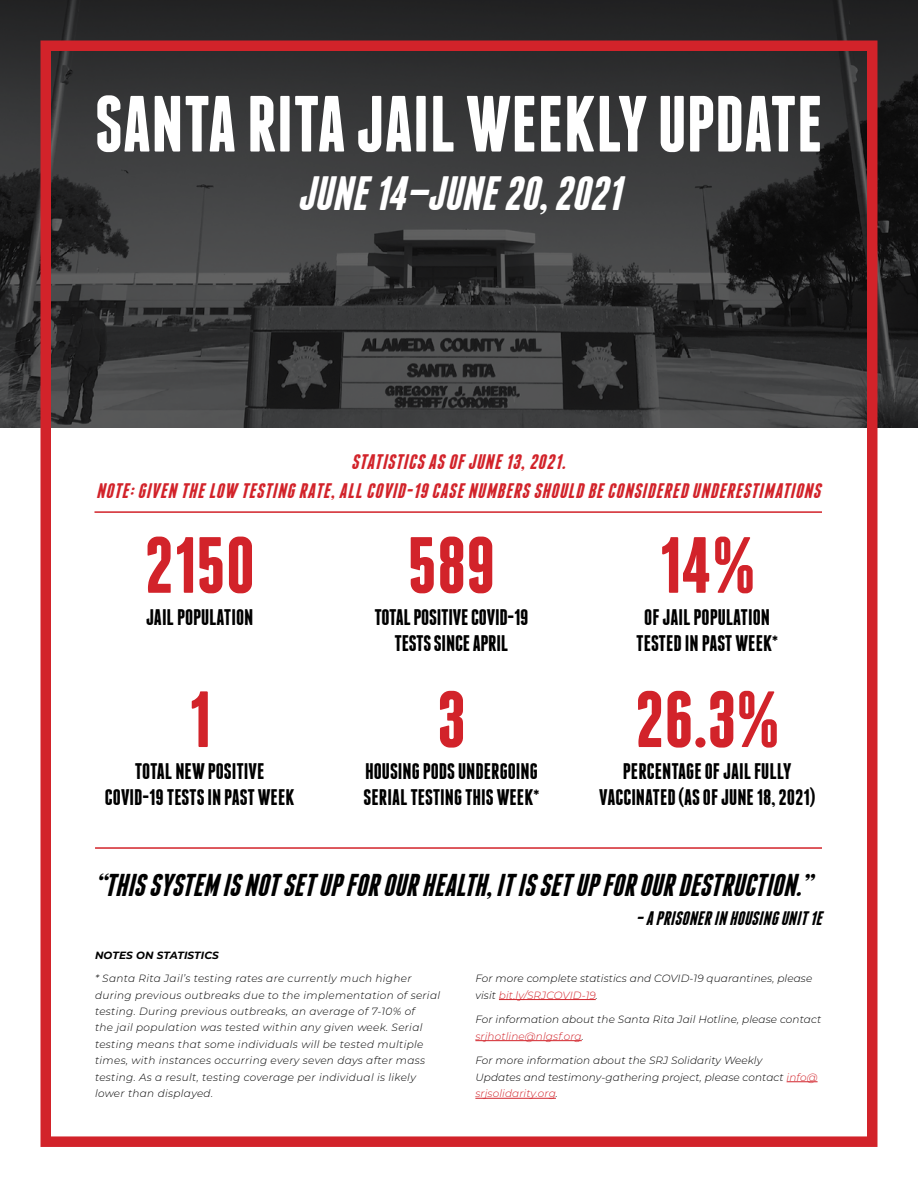
<style>
.page{position:relative;width:918px;height:1188px;background:#fff}
.page>*{position:absolute;margin:0;border:0;box-sizing:border-box;transform-origin:0 0}
.t1{font:700 79.5px "Franchise";color:#fff}
.t2{font:700 79.5px "Franchise";color:#d2232a}
.t3{font:italic 700 48px "Franchise";color:#fff}
.t4{font:italic 700 31.5px "Franchise";color:#000}
.t5{font:700 22.5px/25.5px "Franchise";color:#000;text-align:center}
.t6{font:italic 700 21px/28.5px "Franchise";color:#d2232a;text-align:center}
.t7{font:italic 700 19.5px "Franchise";color:#000}
.t8{font:italic 300 10.5px/16.5px "Montserrat";letter-spacing:.02em;color:#000}
.t9{font:italic 700 10.5px "Montserrat";letter-spacing:.01em;color:#000}
.s1{color:#d2232a}
</style>
<div class="page">
<svg style="left:0;top:0;width:918px;height:428px;background:#333435"></svg>
<div style="left:40px;top:40px;width:838px;height:1107px;border:10px solid #d2232a"></div>
<hr style="left:94px;top:511px;width:728px;height:2px;background:#d2232a">
<hr style="left:499px;top:999px;width:97px;height:1px;background:#d2232a">
<hr style="left:475px;top:1040px;width:107px;height:1px;background:#d2232a">
<hr style="left:787px;top:1082px;width:31px;height:1px;background:#d2232a">
<hr style="left:475px;top:1098px;width:81px;height:1px;background:#d2232a">
<hr style="left:95px;top:847px;width:727px;height:2px;background:#d2232a">
<h1 class="t1" style="left:95px;top:87px;width:730px">SANTA RITA JAIL WEEKLY UPDATE</h1>
<h2 class="t3" style="left:298px;top:171px;width:334px">JUNE14—JUNE20,2021</h2>
<h3 class="t6" style="left:96px;top:448px;width:730px">STATISTICS AS OF JUNE 13,2021.<br>NOTE:GIVEN THE LOW TESTING RATE,ALL COVID-19 CASE NUMBERS SHOULD BE CONSIDERED UNDERESTIMATIONS</h3>
<h1 class="t2" style="left:144px;top:528px;width:112px">2150</h1>
<h3 class="t5" style="left:146px;top:604px;width:109px">JAIL POPULATION</h3>
<h1 class="t2" style="left:189px;top:682px;width:24px">1</h1>
<h3 class="t5" style="left:105px;top:759px;width:191px">TOTAL NEW POSITIVE<br>COVID-19 TESTS IN PAST WEEK</h3>
<h1 class="t2" style="left:408px;top:528px;width:89px">589</h1>
<h3 class="t5" style="left:374px;top:604px;width:156px">TOTAL POSITIVE COVID-19<br>TESTS SINCE APRIL</h3>
<h1 class="t2" style="left:437px;top:682px;width:31px">3</h1>
<h3 class="t5" style="left:364px;top:759px;width:177px;text-align:left">HOUSING PODS UNDERGOING<br>SERIAL TESTING THIS WEEK*</h3>
<h1 class="t2" style="left:659px;top:528px;width:98px">14%</h1>
<h3 class="t5" style="left:636px;top:604px;width:143px">OF JAIL POPULATION<br>TESTED IN PAST WEEK*</h3>
<h1 class="t2" style="left:635px;top:682px;width:146px">26.3%</h1>
<h3 class="t5" style="left:599px;top:759px;width:218px">PERCENTAGE OF JAIL FULLY<br>VACCINATED (AS OF JUNE 18, 2021)</h3>
<h3 class="t4" style="left:95px;top:870px;width:724px">“THISSYSTEM ISNOTSETUPFOROURHEALTH,ITISSETUPFOROURDESTRUCTION.”</h3>
<h3 class="t7" style="left:636px;top:909px;width:192px">–APRISONER IN HOUSINGUNIT1E</h3>
<p class="t9" style="left:95px;top:947px;width:125px">NOTES ON STATISTICS</p>
<p class="t8" style="left:95px;top:970px;width:347px">* Santa Rita Jail’s testing rates are currently much higher during previous outbreaks due to the implementation of serial testing. During previous outbreaks, an average of 7-10% of<br>the jail population was tested within any given week. Serial testing means that some individuals will be tested multiple times, with instances occurring every seven days after mass testing. As a result, testing coverage per individual is likely lower than displayed.</p>
<p class="t8" style="left:475px;top:970px;width:338px">For more complete statistics and COVID-19 quarantines, please visit <span class="s1">bit.ly/SRJCOVID-19</span>.</p>
<p class="t8" style="left:475px;top:1011px;width:347px">For information about the Santa Rita Jail Hotline, please contact <span class="s1">srjhotline@nlgsf.org</span>.</p>
<p class="t8" style="left:475px;top:1052px;width:344px">For more information about the SRJ Solidarity Weekly<br>Updates and testimony-gathering project, please contact <span class="s1">info@ srjsolidarity.org</span>.</p>
</div>
